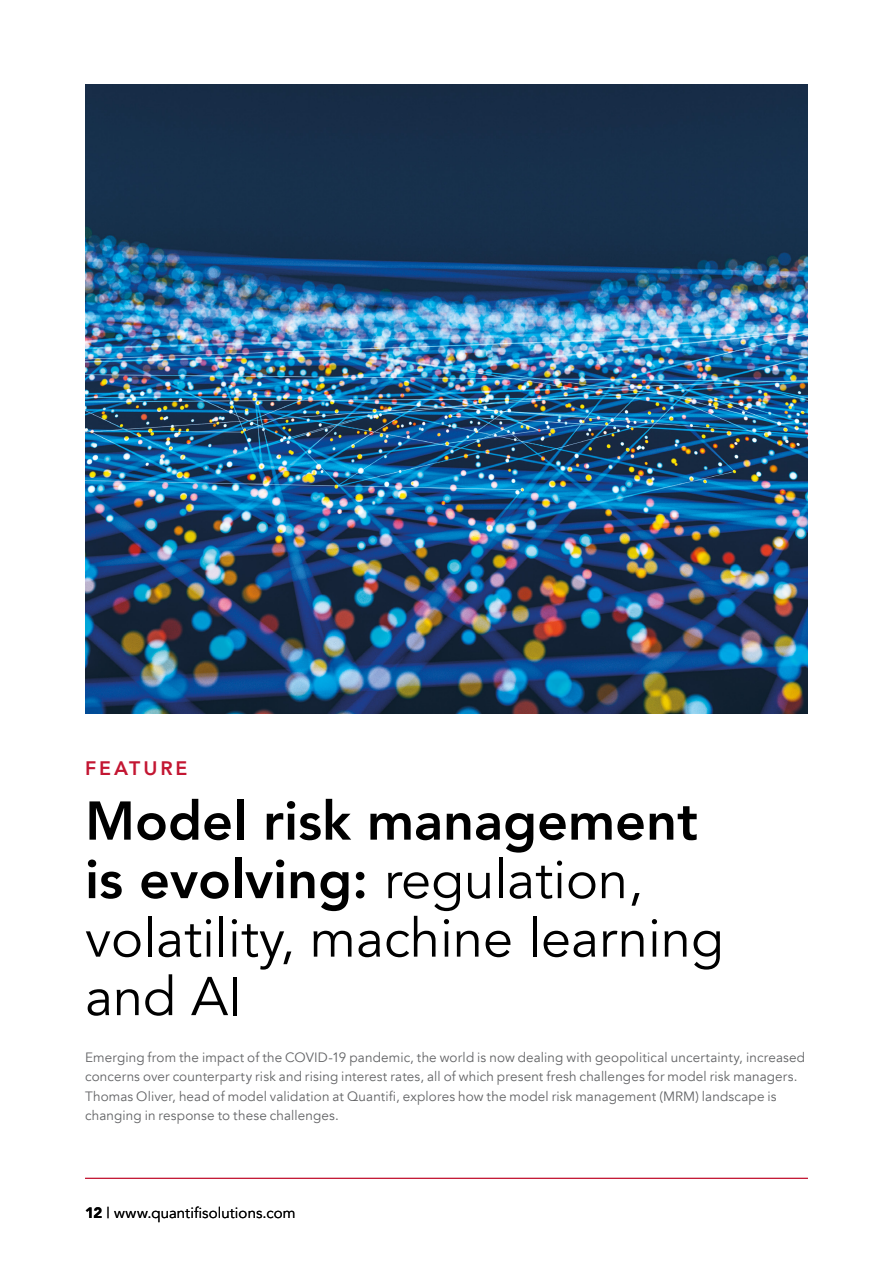
<style>
.page{position:relative;width:893px;height:1263px;background:#fff}
.page>*{position:absolute;margin:0;border:0;box-sizing:border-box;transform-origin:0 0}
.t1{font:54px/58.5px "Avenir";color:#000}
.t2{font:800 19.5px "Avenir";letter-spacing:.15em;color:#c31632}
.t3{font:15px "Avenir";letter-spacing:.005em;color:#000}
.t4{font:13.5px/19.5px "Avenir";letter-spacing:.01em;color:#636466}
.s1{font-weight:800}
.s2{font-weight:900}
</style>
<div class="page">
<hr style="left:85px;top:1178px;width:723px;height:1px;background:#c31632">
<img style="left:86px;top:84px;width:721px;height:629px">
<h2 class="t2" style="left:85px;top:760px;width:104px">FEATURE</h2>
<h1 class="t1" style="left:85px;top:798px;width:640px"><span class="s1">Model risk management is evolving:</span> regulation, volatility, machine learning and AI</h1>
<p class="t4" style="left:85px;top:1047px;width:722px">Emerging from the impact of the COVID-19 pandemic, the world is now dealing with geopolitical uncertainty, increased concerns over counterparty risk and rising interest rates, all of which present fresh challenges for model risk managers.<br>Thomas Oliver, head of model validation at Quantifi, explores how the model risk management (MRM) landscape is changing in response to these challenges.</p>
<p class="t3" style="left:85px;top:1204px;width:212px"><span class="s2">12</span> | www.quantifisolutions.com</p>
</div>
